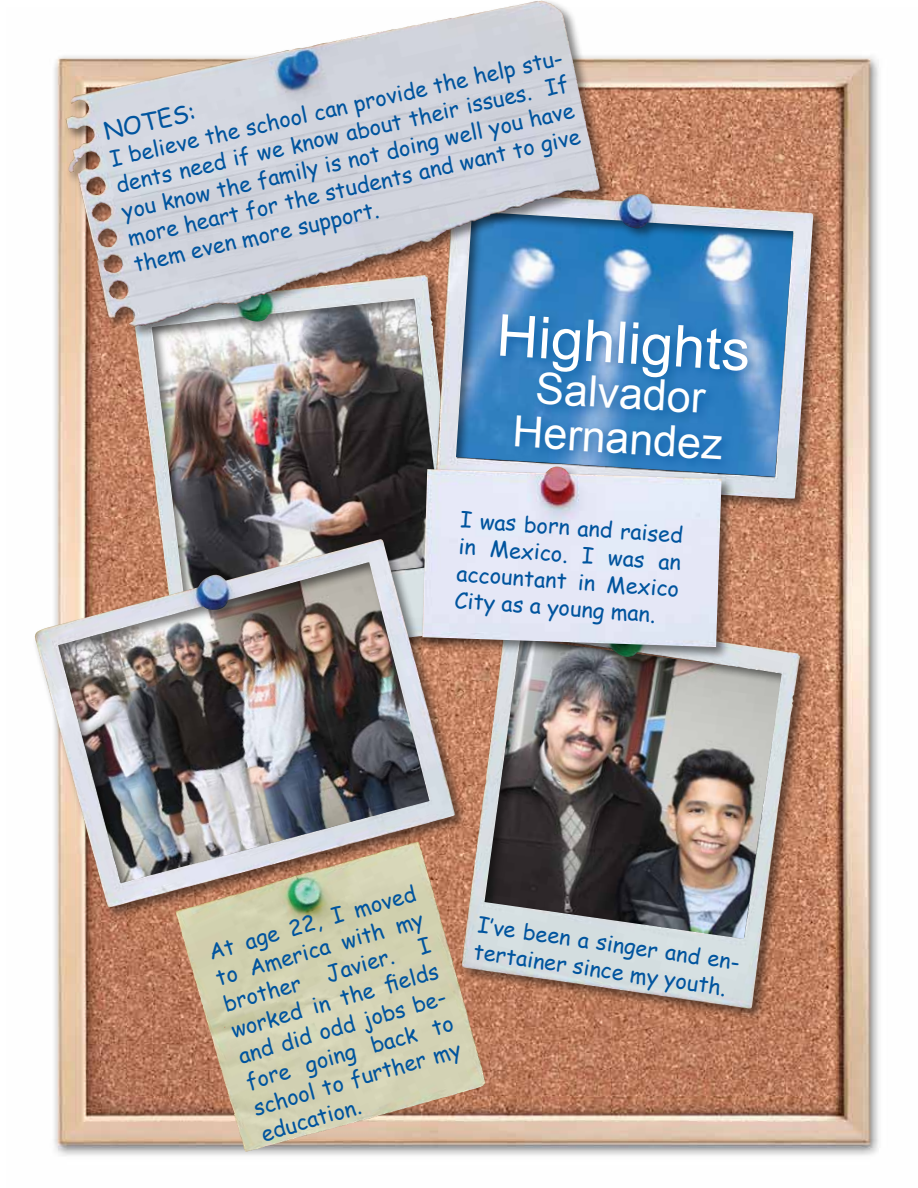
<style>
.page{position:relative;width:918px;height:1188px;background:#fff}
.page>*{position:absolute;margin:0;border:0;box-sizing:border-box;transform-origin:0 0}
.t1{font:57.9px "Arial";color:#fff}
.t2{font:43.05px/45px "Arial";color:#fff;text-align:center}
.t3{font:24px "Comic Sans MS";color:#00549e}
.t4{font:21.75px/27px "Comic Sans MS";color:#00549e;text-align:justify}
</style>
<div class="page">
<img style="left:54px;top:56px;width:825px;height:1100px">
<img style="left:132px;top:340px;width:302px;height:197px">
<div style="left:32px;top:537px;width:436px;height:383px;background:#000;opacity:.5"></div>
<img style="left:33px;top:539px;width:423px;height:369px">
<div style="left:459px;top:609px;width:354px;height:413px;background:#000;opacity:.5"></div>
<img style="left:461px;top:612px;width:340px;height:398px">
<div style="left:434px;top:189px;width:392px;height:323px;background:#000;opacity:.5"></div>
<img style="left:436px;top:191px;width:378px;height:309px">
<div style="left:419px;top:464px;width:316px;height:197px;background:#000;opacity:.5"></div>
<img style="left:422px;top:467px;width:300px;height:180px">
<img style="left:206px;top:842px;width:211px;height:61px">
<div style="left:495px;top:309px;width:266px;height:164px;background:#00549e;opacity:.75"></div>
<div style="left:63px;top:0;width:550px;height:340px;background:#000;opacity:.5"></div>
<img style="left:70px;top:1px;width:468px;height:103px">
<p class="t4" style="left:107px;top:146px;width:467px;rotate:-13deg">I believe the school can provide the help stu&shy;dents need if we know about their issues. If you know the family is not doing well you have more heart for the students and want to give them even more support.</p>
<p class="t3" style="left:100px;top:115px;width:95px;rotate:-13deg">NOTES:</p>
<h1 class="t1" style="left:499px;top:298px;width:256px;rotate:3deg">Highlights</h1>
<h2 class="t2" style="left:518px;top:364px;width:212px;rotate:4deg">Salvador<br>Hernandez</h2>
<p class="t4" style="left:461px;top:505px;width:225px;rotate:4deg">I was born and raised in Mexico. I was an accountant in Mexico City as a young man.</p>
<p class="t4" style="left:205px;top:939px;width:217px;rotate:-16deg">At age 22, I moved</p>
<p class="t4" style="left:212px;top:964px;width:219px;rotate:-16deg">to America with my brother Javier. I worked in the fi elds and did odd jobs be&shy;fore going back to school to further my education.</p>
<p class="t4" style="left:480px;top:911px;width:268px;rotate:8deg">I’ve been a singer and en-</p>
<p class="t4" style="left:476px;top:938px;width:257px;rotate:8deg">tertainer since my youth.</p>
</div>
